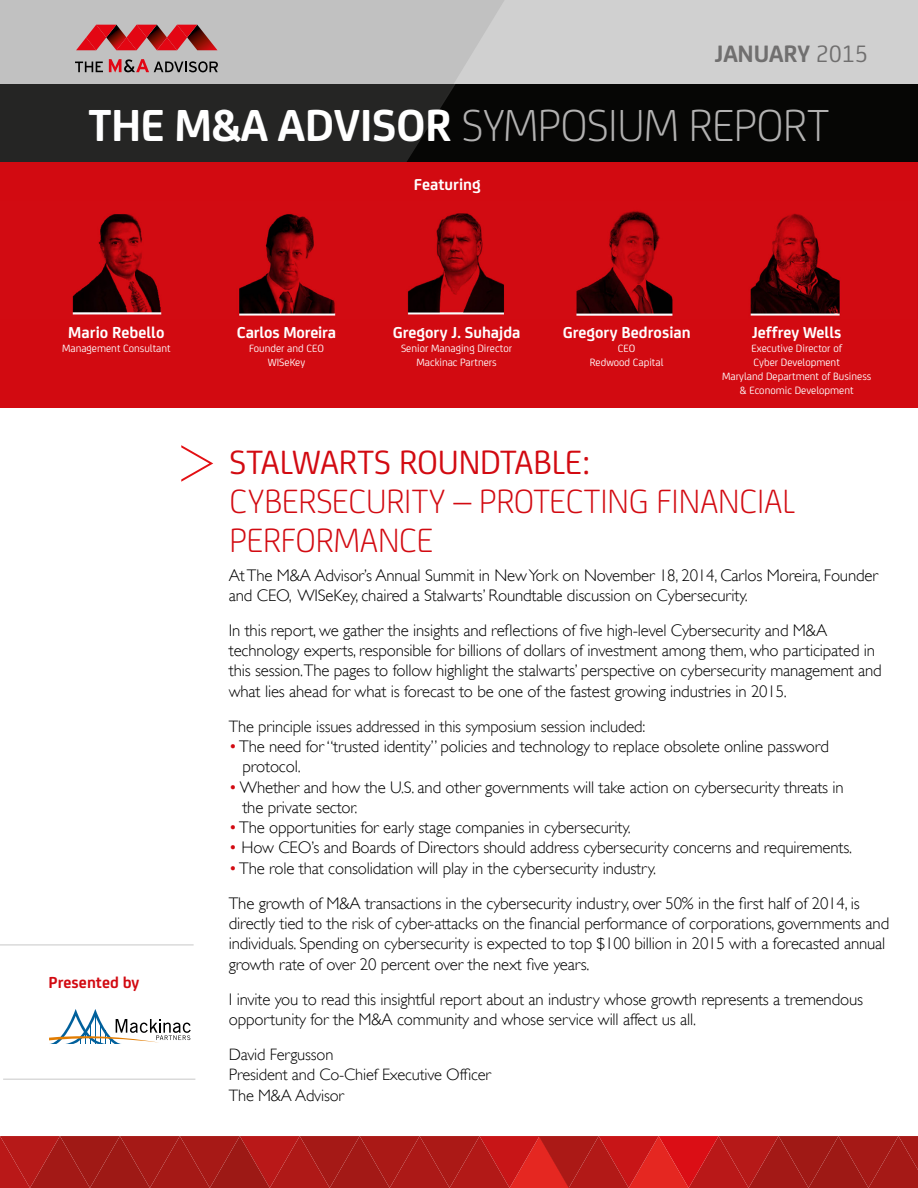
<style>
.page{position:relative;width:918px;height:1188px;background:#fff}
.page>*{position:absolute;margin:0;border:0;box-sizing:border-box;transform-origin:0 0}
.t1{font:300 48px "FS Joey";letter-spacing:-.01em;color:#b3b2b2}
.t2{font:300 36px/39px "FS Joey";letter-spacing:-.005em;color:#d20a11}
.t3{font:36px "FS Joey";letter-spacing:-.005em;color:#d20a11}
.t4{font:700 25.35px "FS Joey";letter-spacing:-.005em;color:#706f6f}
.t5{font:700 16.95px "FS Joey";color:#fff}
.t6{font:700 16.95px "FS Joey";color:#d20a11}
.t7{font:300 16.8px/20.2px "Gill Sans";letter-spacing:-.01em;color:#000}
.t8{font:300 16.5px/20.7px "Gill Sans";letter-spacing:-.01em;color:#000}
.t9{font:11.25px/14.1px "FS Joey";color:#fff;text-align:center}
.s1{font-weight:400}
.s2{font-weight:700;color:#fff}
.s3{color:#d20a11}
</style>
<div class="page">
<svg style="left:49px;top:1009px;width:142px;height:35px"></svg>
<div style="left:505px;top:83px;width:413px;height:80px;background:#060605"></div>
<div style="left:0;top:0;width:918px;height:83px;background:#d0d0d0"></div>
<svg style="left:0;top:0;width:505px;height:163px"></svg>
<div style="left:0;top:163px;width:918px;height:245px;background:#d20a11"></div>
<svg style="left:0;top:1136px;width:918px;height:52px"></svg>
<svg style="left:181px;top:445px;width:32px;height:37px"></svg>
<hr style="left:3px;top:1078px;width:192px;height:2px;background:#dadada">
<hr style="left:0;top:944px;width:194px;height:2px;background:#dadada">
<svg style="left:75px;top:62px;width:28px;height:10px"></svg>
<svg style="left:76px;top:25px;width:141px;height:26px"></svg>
<svg style="left:109px;top:59px;width:109px;height:14px"></svg>
<img style="left:72px;top:211px;width:768px;height:105px">
<h3 class="t4" style="left:715px;top:34px;width:155px">JANUARY <span class="s1">2015</span></h3>
<h1 class="t1" style="left:88px;top:92px;width:743px"><span class="s2">THE M&amp;A ADVISOR</span> SYMPOSIUM REPORT</h1>
<p class="t5" style="left:414px;top:171px;width:68px">Featuring</p>
<p class="t5" style="left:68px;top:319px;width:98px">Mario Rebello</p>
<p class="t9" style="left:62px;top:340px;width:110px">Management Consultant</p>
<p class="t6" style="left:48px;top:970px;width:92px">Presented by</p>
<p class="t5" style="left:237px;top:319px;width:101px">Carlos Moreira</p>
<p class="t9" style="left:249px;top:340px;width:76px">Founder and CEO<br>WISeKey</p>
<p class="t5" style="left:393px;top:319px;width:129px">Gregory J. Suhajda</p>
<p class="t9" style="left:401px;top:340px;width:113px">Senior Managing Director<br>Mackinac Partners</p>
<p class="t5" style="left:563px;top:319px;width:130px">Gregory Bedrosian</p>
<p class="t9" style="left:590px;top:340px;width:75px">CEO<br>Redwood Capital</p>
<p class="t5" style="left:752px;top:319px;width:91px">Jeffrey Wells</p>
<p class="t9" style="left:722px;top:340px;width:151px">Executive Director of<br>Cyber Development<br>Maryland Department of Business &amp; Economic Development</p>
<h2 class="t3" style="left:230px;top:437px;width:362px">STALWARTS ROUNDTABLE:</h2>
<h2 class="t2" style="left:230px;top:480px;width:567px">CYBERSECURITY – PROTECTING FINANCIAL<br>PERFORMANCE</h2>
<p class="t7" style="left:229px;top:565px;width:651px">At The M&amp;A Advisor’s Annual Summit in New York on November 18, 2014, Carlos Moreira, Founder and CEO, WISeKey, chaired a Stalwarts’ Roundtable discussion on Cybersecurity.</p>
<p class="t7" style="left:229px;top:620px;width:655px">In this report, we gather the insights and reflections of five high-level Cybersecurity and M&amp;A technology experts, responsible for billions of dollars of investment among them, who participated in this session.The pages to follow highlight the stalwarts’ perspective on cybersecurity management and what lies ahead for what is forecast to be one of the fastest growing industries in 2015.</p>
<p class="t8" style="left:229px;top:716px;width:418px">The principle issues addressed in this symposium session included:</p>
<p class="t7" style="left:242px;top:736px;width:588px;text-indent:-14px"><span class="s3">•</span> The need for “trusted identity” policies and technology to replace obsolete online password protocol.</p>
<p class="t7" style="left:242px;top:777px;width:603px;text-indent:-14px"><span class="s3">•</span> Whether and how the U.S. and other governments will take action on cybersecurity threats in the private sector.</p>
<p class="t7" style="left:229px;top:817px;width:404px"><span class="s3">•</span> The opportunities for early stage companies in cybersecurity.</p>
<p class="t7" style="left:229px;top:838px;width:625px"><span class="s3">•</span> How CEO’s and Boards of Directors should address cybersecurity concerns and requirements.</p>
<p class="t7" style="left:229px;top:850px;width:632px;line-height:35.1px"><span class="s3">•</span> The role that consolidation will play in the cybersecurity industry.<br>The growth of M&amp;A transactions in the cybersecurity industry, over 50% in the first half of 2014, is</p>
<p class="t7" style="left:229px;top:913px;width:662px">directly tied to the risk of cyber-attacks on the financial performance of corporations, governments and individuals. Spending on cybersecurity is expected to top $100 billion in 2015 with a forecasted annual growth rate of over 20 percent over the next five years.</p>
<p class="t7" style="left:229px;top:989px;width:636px">I invite you to read this insightful report about an industry whose growth represents a tremendous opportunity for the M&amp;A community and whose service will affect us all.</p>
<p class="t8" style="left:229px;top:1044px;width:264px">David Fergusson<br>President and Co-Chief Executive Officer<br>The M&amp;A Advisor</p>
</div>
